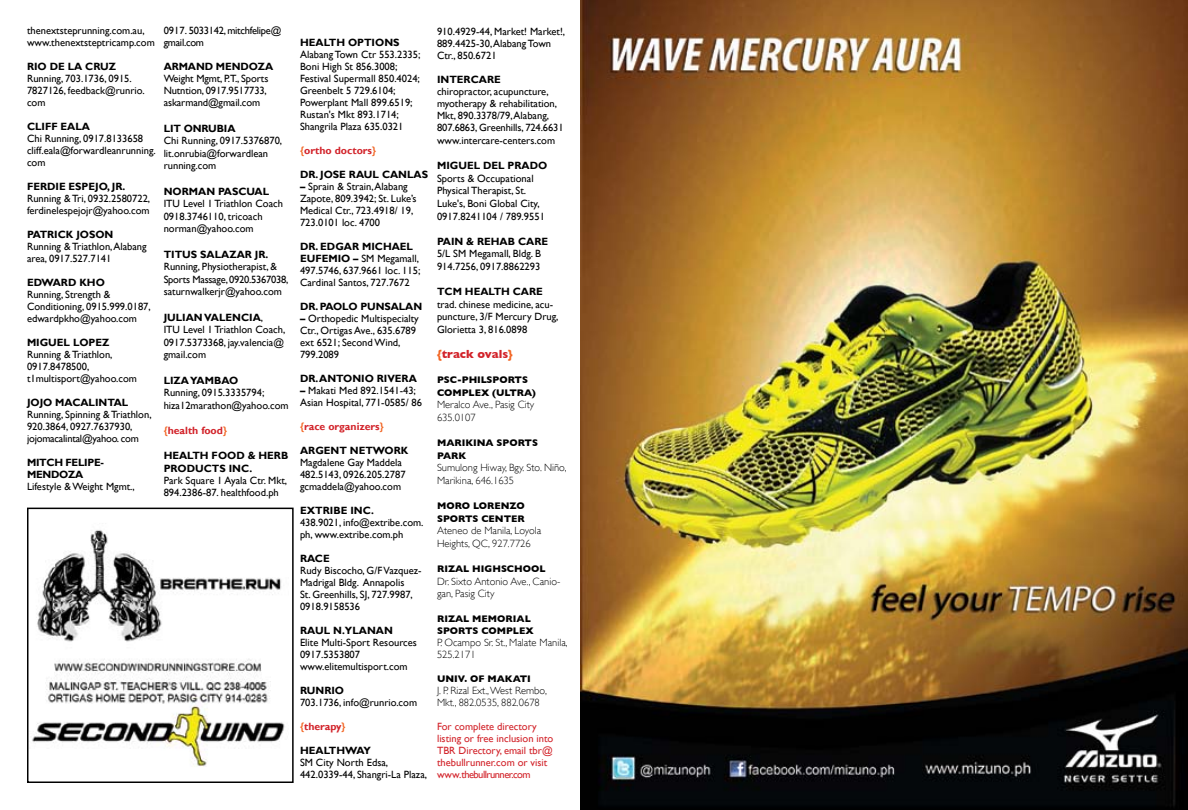
<style>
.page{position:relative;width:1188px;height:810px;background:#fff}
.page>*{position:absolute;margin:0;border:0;box-sizing:border-box;transform-origin:0 0}
.t1{font:700 12px "Gill Sans";color:#d2232a}
.t2{font:10.5px/12px "Gill Sans";color:#000}
.t3{font:700 10.5px "Gill Sans";color:#000}
.t4{font:300 10.5px/12.6px "Gill Sans";color:#000}
.t5{font:10.5px/12px "Gill Sans";color:#d2232a}
.t6{font:700 10.5px "Gill Sans";color:#d2232a}
.t7{font:10.5px/12px "Gill Sans";letter-spacing:-.025em;color:#000}
.t8{font:700 10.5px/12px "Gill Sans";letter-spacing:-.025em;color:#000}
.t9{font:700 9.75px/12.6px "Gill Sans";color:#000}
.s1{color:#f26523}
.s2{font-weight:700}
</style>
<div class="page">
<img style="left:580px;top:0;width:608px;height:810px">
<img style="left:32px;top:530px;width:253px;height:237px">
<div style="left:27px;top:508px;width:267px;height:275px;border:2px solid #000"></div>
<p class="t2" style="left:27px;top:25px;width:129px">thenextsteprunning.com.au, www.thenextsteptricamp.com</p>
<p class="t3" style="left:27px;top:60px;width:91px">RIO DE LA CRUZ</p>
<p class="t2" style="left:27px;top:73px;width:119px">Running, 703.1736, 0915.<br>7827126, feedback@runrio. com</p>
<p class="t3" style="left:27px;top:120px;width:65px">CLIFF EALA</p>
<p class="t2" style="left:27px;top:133px;width:130px">Chi Running, 0917.8133658 cliff.eala@forwardleanrunning. com</p>
<p class="t3" style="left:27px;top:180px;width:100px">FERDIE ESPEJO, JR.</p>
<p class="t2" style="left:27px;top:193px;width:125px">Running &amp; Tri, 0932.2580722, ferdinelespejojr@yahoo.com</p>
<p class="t3" style="left:27px;top:228px;width:88px">PATRICK JOSON</p>
<p class="t2" style="left:27px;top:241px;width:121px">Running &amp; Triathlon, Alabang area, 0917.527.7141</p>
<p class="t3" style="left:27px;top:276px;width:79px">EDWARD KHO</p>
<p class="t2" style="left:27px;top:289px;width:125px">Running, Strength &amp;<br>Conditioning, 0915.999.0187, edwardpkho@yahoo.com</p>
<p class="t3" style="left:27px;top:336px;width:84px">MIGUEL LOPEZ</p>
<p class="t2" style="left:27px;top:349px;width:112px">Running &amp; Triathlon,<br>0917.8478500, t1multisport@yahoo.com</p>
<p class="t3" style="left:27px;top:396px;width:12px">JOJO</p>
<p class="t3" style="left:55px;top:396px;width:18px">MACALINTAL</p>
<p class="t2" style="left:27px;top:409px;width:126px">Running, Spinning &amp; Triathlon,<br>920.3864, 0927.7637930, jojomacalintal@yahoo. com</p>
<p class="t8" style="left:27px;top:457px;width:78px">MITCH FELIPE-<br>MENDOZA</p>
<p class="t2" style="left:27px;top:481px;width:109px">Lifestyle &amp; Weight Mgmt.,</p>
<p class="t7" style="left:164px;top:25px;width:119px">0917. 5033142, mitchfelipe@ gmail.com</p>
<p class="t3" style="left:164px;top:60px;width:111px">ARMAND MENDOZA</p>
<p class="t2" style="left:164px;top:73px;width:106px">Weight Mgmt, P.T., Sports<br>Nutntion, 0917.9517733, askarmand@gmail.com</p>
<p class="t3" style="left:164px;top:122px;width:73px">LIT ONRUBIA</p>
<p class="t2" style="left:164px;top:134px;width:120px;line-height:12.6px">Chi Running, 0917.5376870, lit.onrubia@forwardlean running.com</p>
<p class="t3" style="left:164px;top:185px;width:19px">NORMAN</p>
<p class="t3" style="left:218px;top:185px;width:15px">PASCUAL</p>
<p class="t2" style="left:164px;top:197px;width:121px;line-height:12.6px">ITU Level 1 Triathlon Coach<br>0918.3746110, tricoach norman@yahoo.com</p>
<p class="t3" style="left:164px;top:248px;width:8px">TITUS</p>
<p class="t3" style="left:200px;top:248px;width:70px">SALAZAR JR.</p>
<p class="t2" style="left:164px;top:260px;width:126px;line-height:12.6px">Running, Physiotherapist, &amp;<br>Sports Massage, 0920.5367038, saturnwalkerjr@yahoo.com</p>
<p class="t3" style="left:164px;top:311px;width:12px">JULIAN</p>
<p class="t3" style="left:204px;top:311px;width:15px">VALENCIA</p>
<p class="t2" style="left:164px;top:311px;width:123px;line-height:12.6px;text-indent:97px">,<br>ITU Level 1 Triathlon Coach,<br>0917.5373368, jay.valencia@ gmail.com</p>
<p class="t3" style="left:164px;top:374px;width:76px">LIZA YAMBAO</p>
<p class="t2" style="left:164px;top:386px;width:126px;line-height:12.6px">Running, 0915.3335794; hiza12marathon@yahoo.com</p>
<p class="t6" style="left:164px;top:424px;width:65px"><span class="s1">{</span>HEALTH FOOD<span class="s1">}</span></p>
<p class="t3" style="left:164px;top:449px;width:17px">HEALTH</p>
<p class="t3" style="left:212px;top:449px;width:16px">FOOD</p>
<p class="t3" style="left:248px;top:449px;width:28px">&amp; HERB</p>
<p class="t3" style="left:164px;top:462px;width:16px">PRODUCTS</p>
<p class="t3" style="left:229px;top:462px;width:25px">INC.</p>
<p class="t2" style="left:164px;top:475px;width:125px">Park Square 1 Ayala Ctr. Mkt,<br>894.2386-87. healthfood.ph</p>
<p class="t3" style="left:300px;top:36px;width:101px">HEALTH OPTIONS</p>
<p class="t2" style="left:300px;top:49px;width:122px">Alabang Town Ctr 553.2335;<br>Boni High St 856.3008;<br>Festival Supermall 850.4024;<br>Greenbelt 5 729.6104;<br>Powerplant Mall 899.6519;<br>Rustan's Mkt 893.1714;<br>Shangrila Plaza 635.0321</p>
<p class="t6" style="left:300px;top:144px;width:78px"><span class="s1">{</span>ORTHO DOCTORS<span class="s1">}</span></p>
<p class="t3" style="left:300px;top:168px;width:130px">DR. JOSE RAUL CANLAS</p>
<p class="t2" style="left:300px;top:181px;width:118px"><span class="s2">–</span> Sprain &amp; Strain, Alabang<br>Zapote, 809.3942; St. Luke’s<br>Medical Ctr., 723.4918/ 19,<br>723.0101 loc. 4700</p>
<p class="t3" style="left:300px;top:240px;width:36px">DR. EDGAR</p>
<p class="t3" style="left:362px;top:240px;width:18px">MICHAEL</p>
<p class="t3" style="left:300px;top:252px;width:15px">EUFEMIO</p>
<p class="t2" style="left:300px;top:253px;width:122px;text-indent:53px"><span class="s2">–</span> SM Megamall,<br>497.5746, 637.9661 loc. 115;<br>Cardinal Santos, 727.7672</p>
<p class="t3" style="left:300px;top:300px;width:124px">DR. PAOLO PUNSALAN</p>
<p class="t2" style="left:300px;top:313px;width:120px"><span class="s2">–</span> Orthopedic Multispecialty<br>Ctr., Ortigas Ave., 635.6789 ext 6521; Second Wind,<br>799.2089</p>
<p class="t3" style="left:300px;top:373px;width:118px">DR. ANTONIO RIVERA</p>
<p class="t2" style="left:300px;top:385px;width:123px"><span class="s2">–</span> Makati Med 892.1541-43;<br>Asian Hospital, 771-0585/ 86</p>
<p class="t6" style="left:300px;top:421px;width:85px"><span class="s1">{</span>RACE ORGANIZERS<span class="s1">}</span></p>
<p class="t3" style="left:300px;top:445px;width:110px">ARGENT NETWORK</p>
<p class="t2" style="left:300px;top:457px;width:107px">Magdalene Gay Maddela<br>482.5143, 0926.205.2787 gcmaddela@yahoo.com</p>
<p class="t3" style="left:300px;top:505px;width:30px">EXTRIBE</p>
<p class="t3" style="left:350px;top:505px;width:25px">INC.</p>
<p class="t2" style="left:300px;top:517px;width:125px">438.9021, info@extribe.com. ph, www.extribe.com.ph</p>
<p class="t3" style="left:300px;top:553px;width:31px">RACE</p>
<p class="t2" style="left:300px;top:565px;width:123px">Rudy Biscocho, G/F Vazquez-<br>Madrigal Bldg. Annapolis<br>St. Greenhills, SJ, 727.9987,<br>0918.9158536</p>
<p class="t3" style="left:300px;top:625px;width:16px">RAUL</p>
<p class="t3" style="left:333px;top:625px;width:28px">N.YLANAN</p>
<p class="t2" style="left:300px;top:637px;width:118px">Elite Multi-Sport Resources<br>0917.5353807 www.elitemultisport.com</p>
<p class="t3" style="left:300px;top:685px;width:46px">RUNRIO</p>
<p class="t2" style="left:300px;top:697px;width:119px">703.1736, info@runrio.com</p>
<p class="t6" style="left:300px;top:721px;width:47px"><span class="s1">{</span>THERAPY<span class="s1">}</span></p>
<p class="t3" style="left:300px;top:745px;width:72px">HEALTHWAY</p>
<p class="t2" style="left:300px;top:757px;width:129px">SM City North Edsa,<br>442.0339-44, Shangri-La Plaza,</p>
<p class="t2" style="left:437px;top:26px;width:130px">910.4929-44, Market! Market!,<br>889.4425-30, Alabang Town<br>Ctr., 850.6721</p>
<p class="t3" style="left:437px;top:74px;width:65px">INTERCARE</p>
<p class="t2" style="left:437px;top:86px;width:128px">chiropractor, acupuncture, myotherapy &amp; rehabilitation,<br>Mkt, 890.3378/79, Alabang,<br>807.6863, Greenhills, 724.6631 www.intercare-centers.com</p>
<p class="t3" style="left:437px;top:159px;width:112px">MIGUEL DEL PRADO</p>
<p class="t2" style="left:437px;top:172px;width:109px;line-height:12.6px">Sports &amp; Occupational<br>Physical Therapist, St.<br>Luke's, Boni Global City,<br>0917.8241104 / 789.9551</p>
<p class="t3" style="left:437px;top:235px;width:113px">PAIN &amp; REHAB CARE</p>
<p class="t2" style="left:437px;top:248px;width:105px;line-height:12.6px">5/L SM Megamall, Bldg. B<br>914.7256, 0917.8862293</p>
<p class="t3" style="left:437px;top:285px;width:107px">TCM HEALTH CARE</p>
<p class="t2" style="left:437px;top:298px;width:123px;line-height:12.6px">trad. chinese medicine, acu&shy;puncture, 3/F Mercury Drug,<br>Glorietta 3, 816.0898</p>
<p class="t1" style="left:437px;top:347px;width:77px"><span class="s1">{</span>track ovals<span class="s1">}</span></p>
<p class="t9" style="left:437px;top:374px;width:92px">PSC-PHILSPORTS<br>COMPLEX (u ltra</p>
<p class="t9" style="left:532px;top:386px;width:5px">)</p>
<p class="t4" style="left:437px;top:399px;width:99px">Meralco Ave., Pasig City<br>635.0107</p>
<p class="t9" style="left:437px;top:437px;width:103px">MARIKINA SPORTS<br>PARK</p>
<p class="t4" style="left:437px;top:462px;width:131px">Sumulong Hiway, Bgy. Sto. Niño,<br>Marikina, 646.1635</p>
<p class="t9" style="left:437px;top:500px;width:89px">MORO LORENZO<br>SPORTS CENTER</p>
<p class="t4" style="left:437px;top:525px;width:106px">Ateneo de Manila, Loyola<br>Heights, QC, 927.7726</p>
<p class="t9" style="left:437px;top:563px;width:109px">RIZAL HIGHSCHOOL</p>
<p class="t4" style="left:437px;top:575px;width:125px">Dr. Sixto Antonio Ave., Canio&shy;gan, Pasig City</p>
<p class="t9" style="left:437px;top:613px;width:98px;line-height:12px">RIZAL MEMORIAL<br>SPORTS COMPLEX</p>
<p class="t4" style="left:437px;top:637px;width:132px;line-height:12px">P. Ocampo Sr. St., Malate Manila,<br>525.2171</p>
<p class="t9" style="left:437px;top:672px;width:95px">UNIV. OF MAKATI</p>
<p class="t4" style="left:437px;top:685px;width:111px;line-height:12px">J. P. Rizal Ext.,West Rembo,<br>Mkt., 882.0535, 882.0678</p>
<p class="t5" style="left:437px;top:721px;width:118px">For complete directory listing or free inclusion into<br>TBR Directory, email tbr@ thebullrunner.com or visit www.thebullrunner.com</p>
</div>
